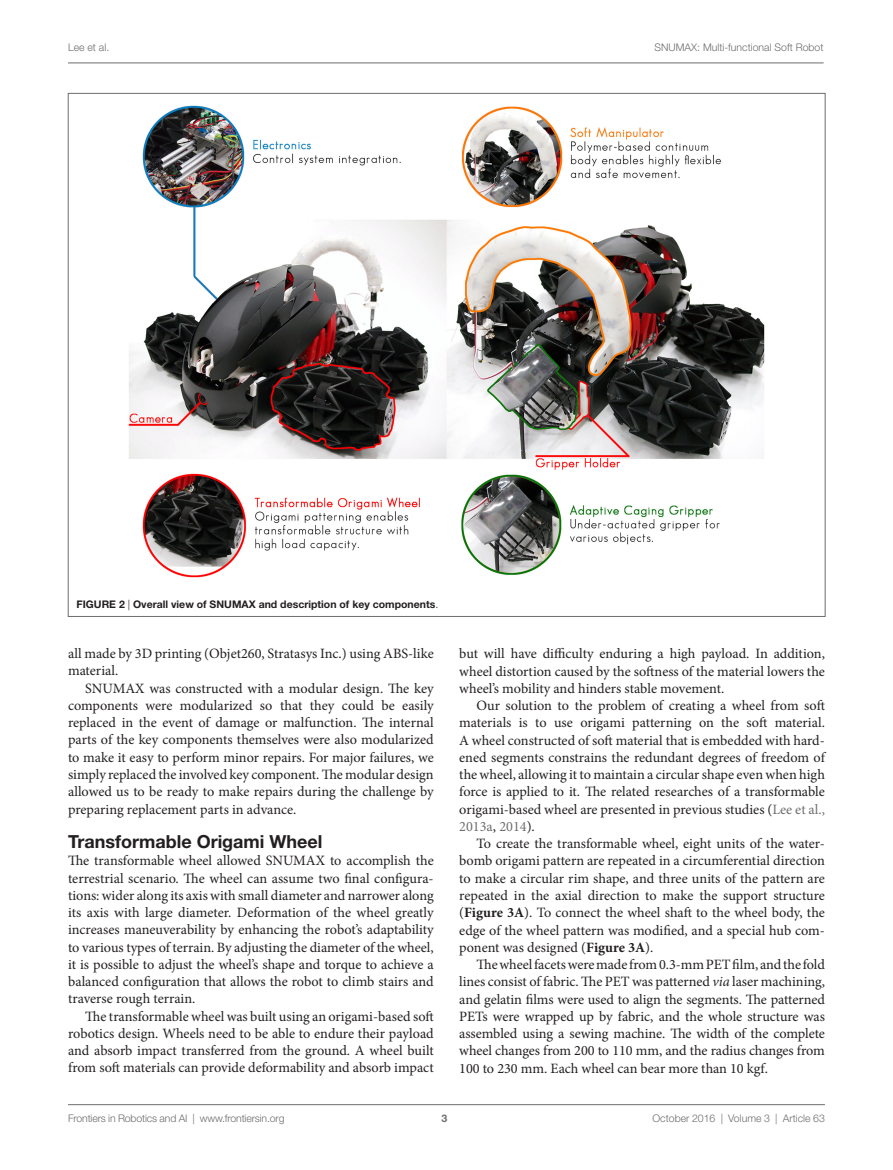
<style>
.page{position:relative;width:893px;height:1170px;background:#fff}
.page>*{position:absolute;margin:0;border:0;box-sizing:border-box;transform-origin:0 0}
.t1{font:700 18px "Helvetica Neue LT Std";color:#231f20}
.t2{font:14.25px/17.2px "Minion Pro";color:#231f20;text-align:justify}
.t3{font:300 10.5px "Helvetica Neue LT Std";color:#6c6d70}
.t4{font:700 10.5px "Helvetica Neue LT Std";color:#231f20}
.t5{font:700 10.5px "Helvetica Neue LT Std";color:#6c6d70}
.s1{font-weight:300}
.s2{color:#6c6d70}
.s3{font-weight:700}
.s4{font-style:italic}
</style>
<div class="page">
<img style="left:128px;top:105px;width:637px;height:473px">
<hr style="left:68px;top:1104px;width:757px;height:1px;background:#6c6d70">
<hr style="left:68px;top:63px;width:755px;height:1px;background:#6c6d70">
<p class="t3" style="left:68px;top:41px;width:43px">Lee et al.</p>
<p class="t3" style="left:655px;top:41px;width:170px">SNUMAX: Multi-functional Soft Robot</p>
<p class="t4" style="left:77px;top:597px;width:363px">FIG URE 2 <span class="s1">|</span> Overall view of SN UMAX and description of key components<span class="s1">.</span></p>
<p class="t2" style="left:68px;top:645px;width:367px">all made by 3D printing (Objet260, Stratasys Inc.) using ABS-like material.</p>
<p class="t2" style="left:68px;top:679px;width:367px;text-indent:17px">SNUMAX was constructed with a modular design. The key components were modularized so that they could be easily replaced in the event of damage or malfunction. The internal parts of the key components themselves were also modularized to make it easy to perform minor repairs. For major failures, we simply replaced the involved key component. The modular design allowed us to be ready to make repairs during the challenge by preparing replacement parts in advance.</p>
<p class="t1" style="left:68px;top:830px;width:256px">Transformable Origami Wheel</p>
<p class="t2" style="left:68px;top:852px;width:367px">The transformable wheel allowed SNUMAX to accomplish the terrestrial scenario. The wheel can assume two final configura&shy;tions: wider along its axis with small diameter and narrower along its axis with large diameter. Deformation of the wheel greatly increases maneuverability by enhancing the robot’s adaptability to various types of terrain. By adjusting the diameter of the wheel, it is possible to adjust the wheel’s shape and torque to achieve a balanced configuration that allows the robot to climb stairs and traverse rough terrain.</p>
<p class="t2" style="left:68px;top:1007px;width:367px;text-indent:17px">The transformable wheel was built using an origami-based soft robotics design. Wheels need to be able to endure their payload and absorb impact transferred from the ground. A wheel built from soft materials can provide deformability and absorb impact</p>
<p class="t2" style="left:459px;top:645px;width:367px">but will have difficulty enduring a high payload. In addition, wheel distortion caused by the softness of the material lowers the wheel’s mobility and hinders stable movement.</p>
<p class="t2" style="left:459px;top:697px;width:367px;text-indent:17px">Our solution to the problem of creating a wheel from soft materials is to use origami patterning on the soft material.<br>A wheel constructed of soft material that is embedded with hard&shy;ened segments constrains the redundant degrees of freedom of the wheel, allowing it to maintain a circular shape even when high force is applied to it. The related researches of a transformable origami-based wheel are presented in previous studies (<span class="s2">Lee et al., 2013a</span>, <span class="s2">2014</span>).</p>
<p class="t2" style="left:459px;top:835px;width:367px;text-indent:17px">To create the transformable wheel, eight units of the water&shy;bomb origami pattern are repeated in a circumferential direction to make a circular rim shape, and three units of the pattern are repeated in the axial direction to make the support structure (<span class="s3">Figure 3A</span>). To connect the wheel shaft to the wheel body, the edge of the wheel pattern was modified, and a special hub com&shy;ponent was designed (<span class="s3">Figure 3A</span>).</p>
<p class="t2" style="left:459px;top:955px;width:367px;text-indent:17px">The wheel facets were made from 0.3-mm PET film, and the fold lines consist of fabric. The PET was patterned <span class="s4">via</span> laser machining, and gelatin films were used to align the segments. The patterned PETs were wrapped up by fabric, and the whole structure was assembled using a sewing machine. The width of the complete wheel changes from 200 to 110 mm, and the radius changes from 100 to 230 mm. Each wheel can bear more than 10 kgf.</p>
<p class="t3" style="left:68px;top:1111px;width:218px">Frontiers in Robotics and AI | www.frontiersin.org</p>
<p class="t3" style="left:652px;top:1111px;width:174px">October 2016 | Volume 3 | Article 63</p>
<p class="t5" style="left:441px;top:1111px;width:7px">3</p>
</div>
